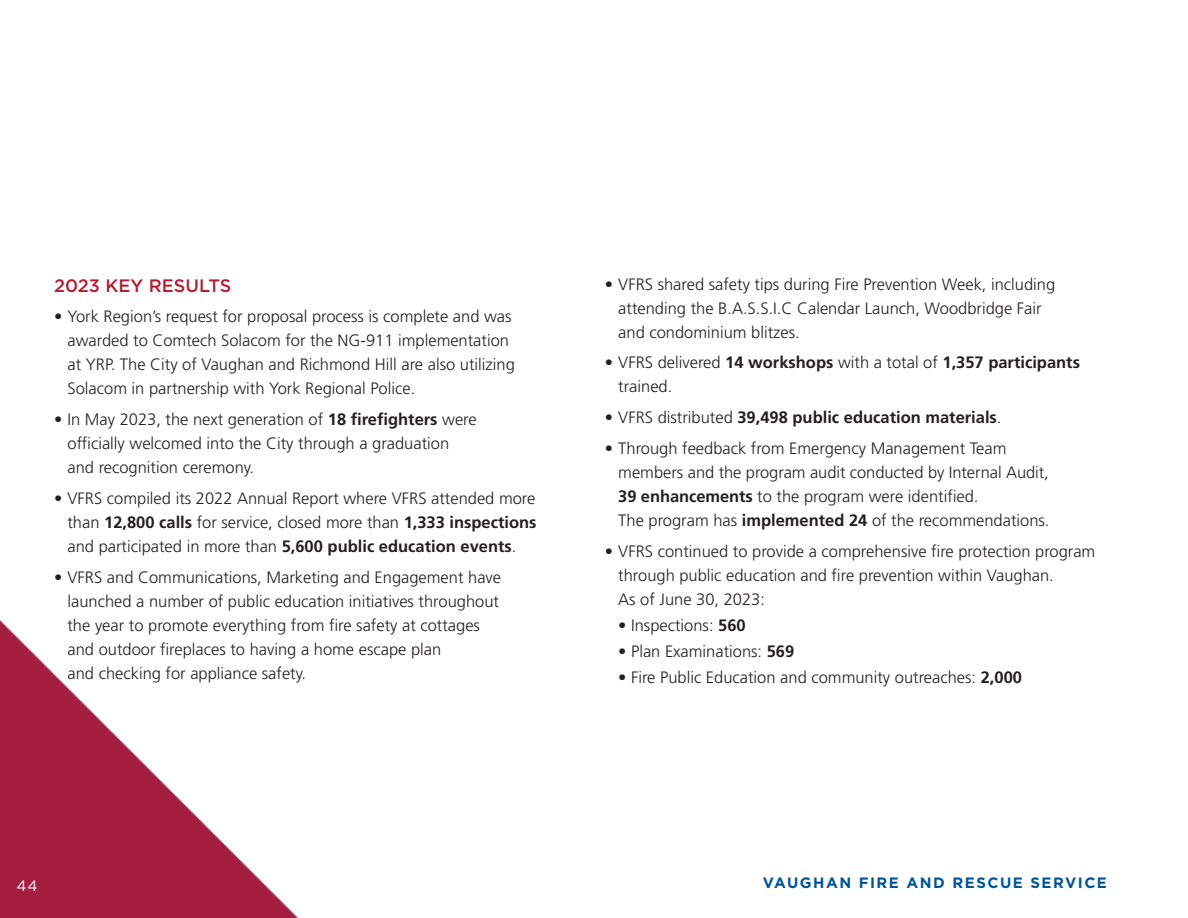
<style>
.page{position:relative;width:1188px;height:918px;background:#fff}
.page>*{position:absolute;margin:0;border:0;box-sizing:border-box;transform-origin:0 0}
.t1{font:500 18px "Gotham";color:#b21f33}
.t2{font:300 16.5px/24px "Frutiger LT Std";color:#231f20}
.t3{font:700 16.5px "Frutiger LT Std";color:#231f20}
.t4{font:700 15px "Gotham";letter-spacing:.1em;color:#005596}
.t5{font:15px "Gotham";color:#fff}
.s1{font-weight:700}
.s2{font-weight:300}
</style>
<div class="page">
<img style="left:0;top:620px;width:299px;height:298px">
<p class="t1" style="left:54px;top:273px;width:179px">2023 KEY RESULTS</p>
<p class="t2" style="left:67px;top:305px;width:449px;text-indent:-13px">• York Region’s request for proposal process is complete and was awarded to Comtech Solacom for the NG-911 implementation at YRP. The City of Vaughan and Richmond Hill are also utilizing Solacom in partnership with York Regional Police.</p>
<p class="t2" style="left:67px;top:408px;width:411px;text-indent:-13px">• In May 2023, the next generation of <span class="s1">18 firefighters</span> were officially welcomed into the City through a graduation and recognition ceremony.</p>
<p class="t2" style="left:67px;top:486px;width:471px;text-align:justify;text-indent:-13px">• VFRS compiled its 2022 Annual Report where VFRS attended more than <span class="s1">12,800 calls</span> for service, closed more than <span class="s1">1,333 inspections </span>and participated in more than <span class="s1">5,600 public education events</span>.</p>
<p class="t2" style="left:67px;top:565px;width:435px;text-indent:-13px">• VFRS and Communications, Marketing and Engagement have launched a number of public education initiatives throughout the year to promote everything from fire safety at cottages and outdoor fireplaces to having a home escape plan<br>and checking for appliance safety.</p>
<p class="t2" style="left:618px;top:272px;width:439px;text-indent:-13px">• VFRS shared safety tips during Fire Prevention Week, including attending the B.A.S.S.I.C Calendar Launch, Woodbridge Fair and condominium blitzes.</p>
<p class="t2" style="left:618px;top:351px;width:463px;text-indent:-13px">• VFRS delivered <span class="s1">14 workshops</span> with a total of <span class="s1">1,357 participants </span>trained.</p>
<p class="t3" style="left:605px;top:408px;width:398px"><span class="s2">• VFRS distributed</span> 39,498 public education materials<span class="s2">.</span></p>
<p class="t2" style="left:618px;top:437px;width:433px;text-indent:-13px">• Through feedback from Emergency Management Team members and the program audit conducted by Internal Audit, <span class="s1">39 enhancements</span> to the program were identified.<br>The program has <span class="s1">implemented 24</span> of the recommendations.</p>
<p class="t2" style="left:618px;top:539px;width:479px;text-indent:-13px">• VFRS continued to provide a comprehensive fire protection program through public education and fire prevention within Vaughan.<br>As of June 30, 2023:</p>
<p class="t2" style="left:618px;top:613px;width:129px">• Inspections: <span class="s1">560</span></p>
<p class="t2" style="left:618px;top:640px;width:178px">• Plan Examinations: <span class="s1">569</span></p>
<p class="t2" style="left:618px;top:666px;width:405px">• Fire Public Education and community outreaches: <span class="s1">2,000</span></p>
<p class="t5" style="left:17px;top:876px;width:22px">44</p>
<p class="t4" style="left:763px;top:873px;width:346px">VAUGHAN FIRE AND RESCUE SERVICE</p>
</div>
